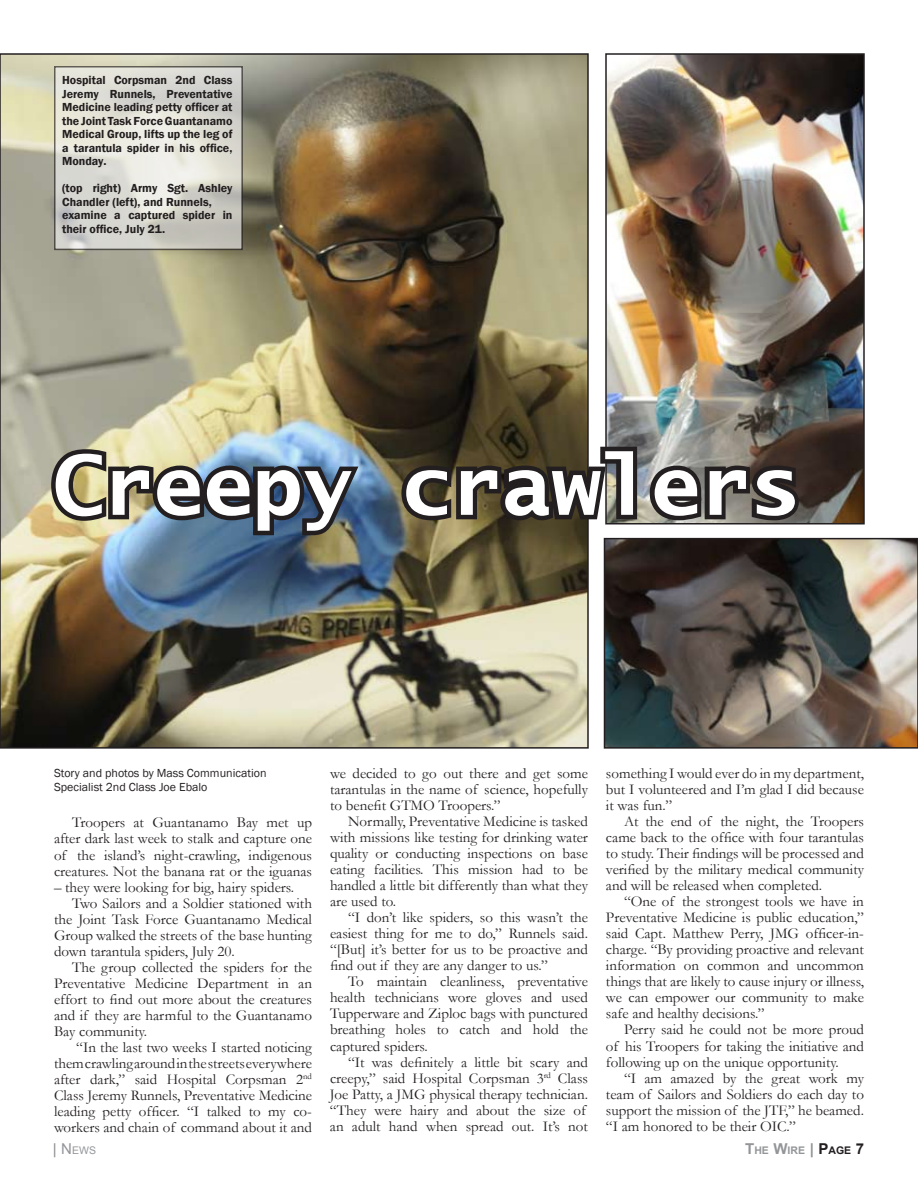
<style>
.page{position:relative;width:918px;height:1188px;background:#fff}
.page>*{position:absolute;margin:0;border:0;box-sizing:border-box;transform-origin:0 0}
.t1{font:700 82.5px "Lucida Sans Typewriter";color:#fff}
.t2{font:15px/16px "Garamond";color:#231f20;text-align:justify}
.t3{font:600 12px/13.5px "Franklin Gothic";color:#231f20;text-align:justify}
.t4{font:12px/14.4px "Franklin Gothic";color:#231f20}
.t5{font:700 10.5px "Arial";color:#939598}
.t6{font:10.5px "Arial";color:#939598}
.s1{font-size:15px;color:#8a8c8e}
.s2{font-size:15px}
.s3{font-size:15px;color:#8f9194}
.s4{font-size:15px;color:#231f20}
.s5{color:#231f20}
</style>
<div class="page">
<img style="left:607px;top:541px;width:308px;height:205px">
<div style="left:604px;top:538px;width:314px;height:211px;border:2px solid #231f20"></div>
<img style="left:608px;top:56px;width:254px;height:466px">
<div style="left:605px;top:53px;width:260px;height:472px;border:2px solid #231f20"></div>
<img style="left:3px;top:56px;width:583px;height:690px">
<img style="left:45px;top:445px;width:320px;height:95px">
<svg style="left:395px;top:442px;width:411px;height:85px;background:#504a42"></svg>
<svg style="left:57px;top:69px;width:183px;height:178px;background:#dbdad3"></svg>
<div style="left:54px;top:66px;width:189px;height:184px;border:2px solid #231f20"></div>
<p class="t3" style="left:62px;top:74px;width:172px">Hospital Corpsman 2nd Class Jeremy Runnels, Preventative Medicine leading petty officer at the Joint Task Force Guantanamo Medical Group, lifts up the leg of a tarantula spider in his office, Monday.</p>
<p class="t3" style="left:62px;top:182px;width:172px;text-align:left">(top right) Army Sgt. Ashley<br>Chandler (left), and Runnels, examine a captured spider in their office, July 21.</p>
<h1 class="t1" style="left:54px;top:438px;width:748px">Creepy crawlers</h1>
<p class="t4" style="left:54px;top:766px;width:214px">Story and photos by Mass Communication<br>Specialist 2nd Class Joe Ebalo</p>
<p class="t2" style="left:330px;top:765px;width:260px">we decided to go out there and get some tarantulas in the name of science, hopefully to benefit GTMO Troopers.”</p>
<p class="t2" style="left:330px;top:813px;width:260px;text-indent:18px">Normally, Preventative Medicine is tasked with missions like testing for drinking water quality or conducting inspections on base eating facilities. This mission had to be handled a little bit differently than what they are used to.</p>
<p class="t2" style="left:330px;top:909px;width:260px;text-indent:18px">“I don’t like spiders, so this wasn’t the easiest thing for me to do,” Runnels said. “[But] it’s better for us to be proactive and find out if they are any danger to us.”</p>
<p class="t2" style="left:330px;top:973px;width:260px;text-indent:18px">To maintain cleanliness, preventative health technicians wore gloves and used Tupperware and Ziploc bags with punctured breathing holes to catch and hold the captured spiders.</p>
<p class="t2" style="left:330px;top:1053px;width:260px;text-align:left;text-indent:18px">“It was definitely a little bit scary and creepy,” said Hospital Corpsman 3<sup>rd</sup> Class Joe Patty, a JMG physical therapy technician. “They were hairy and about the size of an adult hand when spread out. It’s not</p>
<p class="t2" style="left:54px;top:814px;width:260px;text-indent:18px">Troopers at Guantanamo Bay met up after dark last week to stalk and capture one of the island’s night-crawling, indigenous creatures. Not the banana rat or the iguanas</p>
<p class="t2" style="left:54px;top:879px;width:242px">– they were looking for big, hairy spiders.</p>
<p class="t2" style="left:72px;top:895px;width:241px">Two Sailors and a Soldier stationed with</p>
<p class="t2" style="left:54px;top:911px;width:259px">the Joint Task Force Guantanamo Medical</p>
<p class="t2" style="left:54px;top:927px;width:260px">Group walked the streets of the base hunting</p>
<p class="t2" style="left:54px;top:943px;width:182px">down tarantula spiders, July 20.</p>
<p class="t2" style="left:72px;top:959px;width:241px">The group collected the spiders for the</p>
<p class="t2" style="left:54px;top:975px;width:260px">Preventative Medicine Department in an</p>
<p class="t2" style="left:54px;top:991px;width:260px">effort to find out more about the creatures</p>
<p class="t2" style="left:54px;top:1007px;width:259px">and if they are harmful to the Guantanamo</p>
<p class="t2" style="left:54px;top:1023px;width:95px">Bay community.</p>
<p class="t2" style="left:76px;top:1039px;width:237px">“In the last two weeks I started noticing</p>
<p class="t2" style="left:54px;top:1055px;width:260px">them crawling around in the streets everywhere</p>
<p class="t2" style="left:54px;top:1071px;width:259px">after dark,” said Hospital Corpsman 2<sup>nd</sup></p>
<p class="t2" style="left:54px;top:1087px;width:260px">Class Jeremy Runnels, Preventative Medicine</p>
<p class="t2" style="left:54px;top:1103px;width:259px">leading petty officer. “I talked to my co-</p>
<p class="t2" style="left:54px;top:1119px;width:259px">workers and chain of command about it and</p>
<p class="t2" style="left:606px;top:765px;width:260px">something I would ever do in my department, but I volunteered and I’m glad I did because it was fun.”</p>
<p class="t2" style="left:606px;top:813px;width:260px;text-indent:18px">At the end of the night, the Troopers came back to the office with four tarantulas to study. Their findings will be processed and verified by the military medical community and will be released when completed.</p>
<p class="t2" style="left:606px;top:893px;width:260px;text-indent:18px">“One of the strongest tools we have in Preventative Medicine is public education,” said Capt. Matthew Perry, JMG officer-in&shy;charge. “By providing proactive and relevant information on common and uncommon things that are likely to cause injury or illness, we can empower our community to make safe and healthy decisions.”</p>
<p class="t2" style="left:606px;top:1021px;width:259px;text-indent:18px">Perry said he could not be more proud of his Troopers for taking the initiative and following up on the unique opportunity.</p>
<p class="t2" style="left:606px;top:1069px;width:260px;text-indent:18px">“I am amazed by the great work my team of Sailors and Soldiers do each day to support the mission of the JTF,” he beamed. “I am honored to be their OIC.”</p>
<p class="t6" style="left:53px;top:1144px;width:45px"><span class="s1">|</span> <span class="s2">N</span>EWS</p>
<p class="t5" style="left:745px;top:1144px;width:121px"><span class="s2">T</span>HE <span class="s2">W</span>IRE <span class="s3">|</span> <span class="s4">P</span><span class="s5">AGE</span> <span class="s4">7</span></p>
</div>
